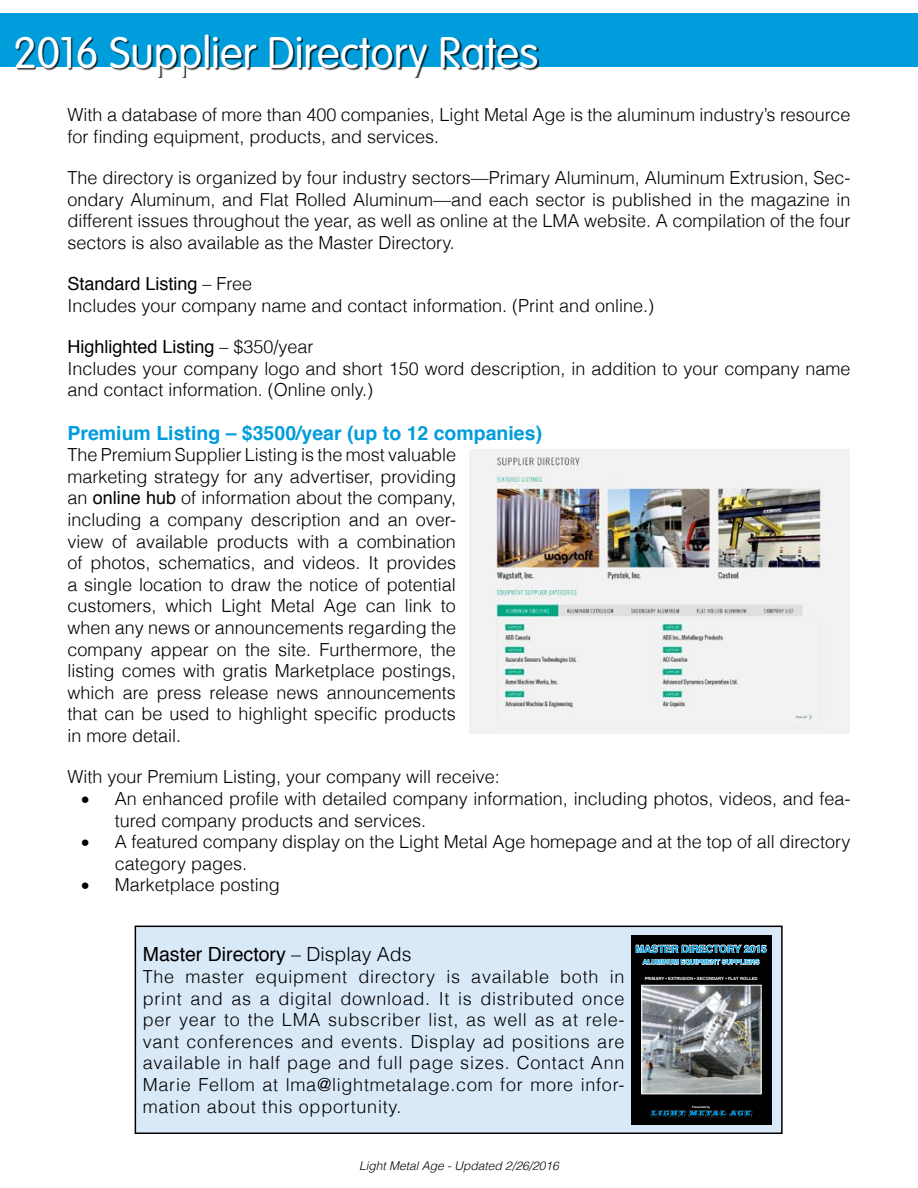
<style>
.page{position:relative;width:918px;height:1188px;background:#fff}
.page>*{position:absolute;margin:0;border:0;box-sizing:border-box;transform-origin:0 0}
.t1{font:300 43.5px "VAG Rounded Std";color:#fff}
.t2{font:700 19.5px "Helvetica";color:#009ddc}
.t3{font:19.5px "Helvetica";color:#000}
.t4{font:300 18px/21.6px "Helvetica";color:#000}
.t5{font:italic 300 12px "Helvetica";color:#000}
.t6{font:700 10.2px "LMA Helvetica";color:#009bde}
.t7{font:700 6.6px "LMA Helvetica";color:#009bde}
.t8{font:700 4.2px "LMA Helvetica";color:#fff}
.t9{font:700 2.85px "LMA Helvetica";color:#fff}
.s1{font-weight:400}
.s2{font-weight:300}
</style>
<div class="page">
<div style="left:0;top:14px;width:918px;height:54px;background:#009ddc"></div>
<div style="left:17px;top:35px;width:522px;height:43px;background:#000;opacity:.75"></div>
<img style="left:470px;top:450px;width:380px;height:284px">
<div style="left:135px;top:926px;width:647px;height:207px;background:#dae9f8"></div>
<div style="left:135px;top:926px;width:648px;height:208px;border:2px solid #000"></div>
<div style="left:631px;top:935px;width:141px;height:190px;background:#000"></div>
<img style="left:643px;top:987px;width:117px;height:105px">
<div style="left:641px;top:985px;width:121px;height:109px;border:1px solid #fff"></div>
<svg style="left:651px;top:1110px;width:101px;height:8px"></svg>
<svg style="left:636px;top:944px;width:130px;height:21px"></svg>
<h1 class="t1" style="left:14px;top:27px;width:527px">2016 Supplier Directory Rates</h1>
<p class="t4" style="left:68px;top:103px;width:785px">With a database of more than 400 companies, Light Metal Age is the aluminum industry’s resource for finding equipment, products, and services.</p>
<p class="t4" style="left:68px;top:166px;width:785px;text-align:justify">The directory is organized by four industry sectors—Primary Aluminum, Aluminum Extrusion, Sec&shy;ondary Aluminum, and Flat Rolled Aluminum—and each sector is published in the magazine in different issues throughout the year, as well as online at the LMA website. A compilation of the four sectors is also available as the Master Directory.</p>
<p class="t4" style="left:68px;top:272px;width:588px"><span class="s1">Standard Listing</span> – Free<br>Includes your company name and contact information. (Print and online.)</p>
<p class="t4" style="left:68px;top:335px;width:785px"><span class="s1">Highlighted Listing</span> – $350/year<br>Includes your company logo and short 150 word description, in addition to your company name and contact information. (Online only.)</p>
<p class="t2" style="left:68px;top:417px;width:476px">Premium Listing – $3500/year (up to 12 companies)</p>
<p class="t4" style="left:68px;top:443px;width:390px;text-align:justify">The Premium Supplier Listing is the most valuable marketing strategy for any advertiser, providing an <span class="s1">online hub</span> of information about the company, including a company description and an over&shy;view of available products with a combination of photos, schematics, and videos. It provides a single location to draw the notice of potential customers, which Light Metal Age can link to when any news or announcements regarding the company appear on the site. Furthermore, the listing comes with gratis Marketplace postings, which are press release news announcements that can be used to highlight specific products in more detail.</p>
<p class="t4" style="left:68px;top:765px;width:434px">With your Premium Listing, your company will receive:</p>
<p class="t4" style="left:115px;top:787px;width:737px;text-indent:-34px">• An enhanced profile with detailed company information, including photos, videos, and fea&shy;tured company products and services.</p>
<p class="t4" style="left:115px;top:830px;width:737px;text-indent:-34px">• A featured company display on the Light Metal Age homepage and at the top of all directory category pages.</p>
<p class="t4" style="left:81px;top:873px;width:200px">• Marketplace posting</p>
<p class="t3" style="left:143px;top:940px;width:270px">Master Directory <span class="s2">– Display Ads</span></p>
<p class="t4" style="left:143px;top:965px;width:483px;text-align:justify">The master equipment directory is available both in print and as a digital download. It is distributed once per year to the LMA subscriber list, as well as at rele&shy;vant conferences and events. Display ad positions are available in half page and full page sizes. Contact Ann Marie Fellom at lma@lightmetalage.com for more infor&shy;mation about this opportunity.</p>
<p class="t6" style="left:635px;top:943px;width:133px">MASTER DIRECTORY 2015</p>
<p class="t7" style="left:643px;top:958px;width:118px">ALUMINUM EQUIPMENT SUPPLIERS</p>
<p class="t8" style="left:645px;top:976px;width:114px">PRIMARY • EXTRUSION • SECONDARY • FLAT ROLLED</p>
<p class="t9" style="left:692px;top:1105px;width:19px">Presented by</p>
<p class="t5" style="left:359px;top:1156px;width:201px">Light Metal Age - Updated 2/26/2016</p>
</div>
